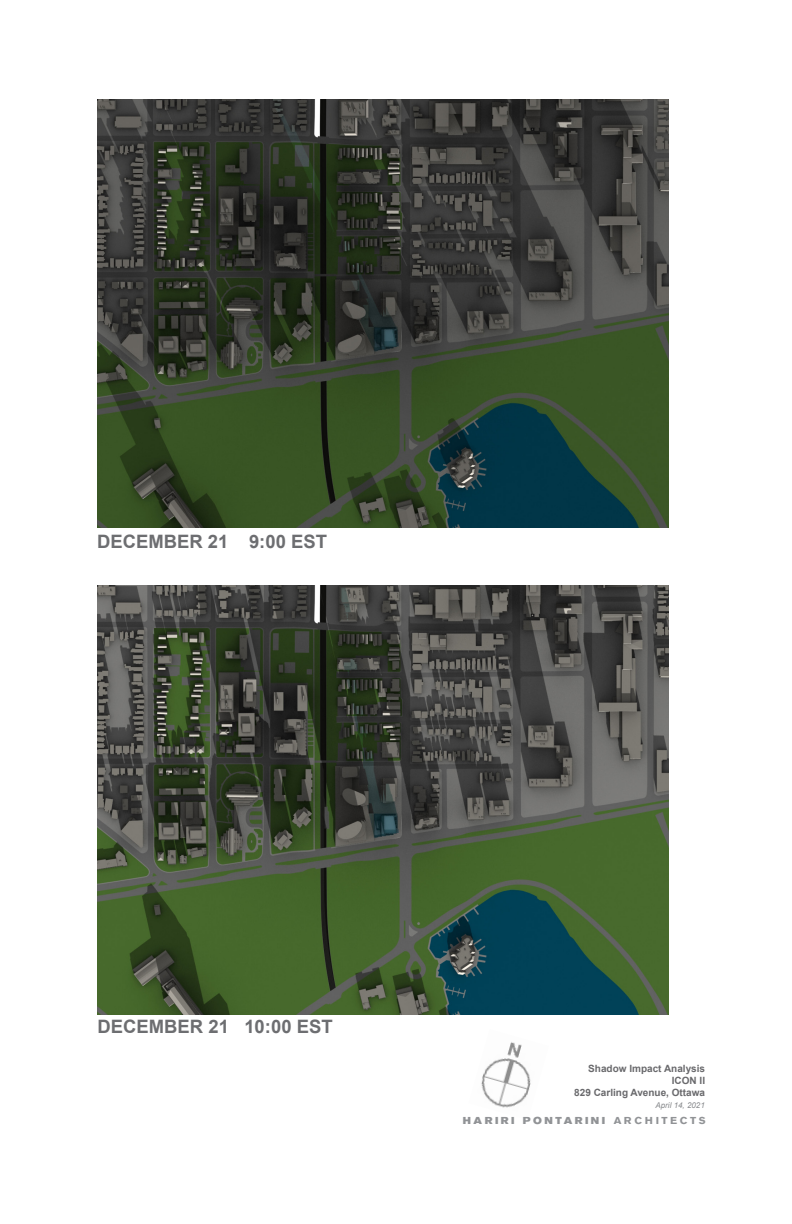
<style>
.page{position:relative;width:792px;height:1224px;background:#fff}
.page>*{position:absolute;margin:0;border:0;box-sizing:border-box;transform-origin:0 0}
.t1{font:700 18.5px "Arial";color:#6d6e71}
.t2{font:700 10px/12px "Arial";color:#69696c;text-align:right}
.t3{font:10px "Akzidenz Grotesk BQ Super";letter-spacing:.23em;color:#919396;scale:1.09 1}
.t4{font:italic 8px "Arial";color:#87898c}
.s1{font-family:"Akzidenz Grotesk BQ";font-weight:700}
</style>
<div class="page">
<img style="left:481px;top:1042px;width:50px;height:66px">
<img style="left:98px;top:100px;width:571px;height:428px">
<img style="left:97px;top:586px;width:572px;height:428px">
<h1 class="t1" style="left:97px;top:535px;width:231px">DECEMBER 21 9:00 EST</h1>
<h1 class="t1" style="left:98px;top:1019px;width:237px">DECEMBER 21 10:00 EST</h1>
<p class="t2" style="left:574px;top:1063px;width:132px">Shadow Impact Analysis<br>ICON II<br>829 Carling Avenue, Ottawa</p>
<p class="t4" style="left:655px;top:1103px;width:51px">April 14, 2021</p>
<p class="t3" style="left:463px;top:1115px;width:224px">HARIRI PONTARINI <span class="s1">ARCHITECTS</span></p>
</div>
